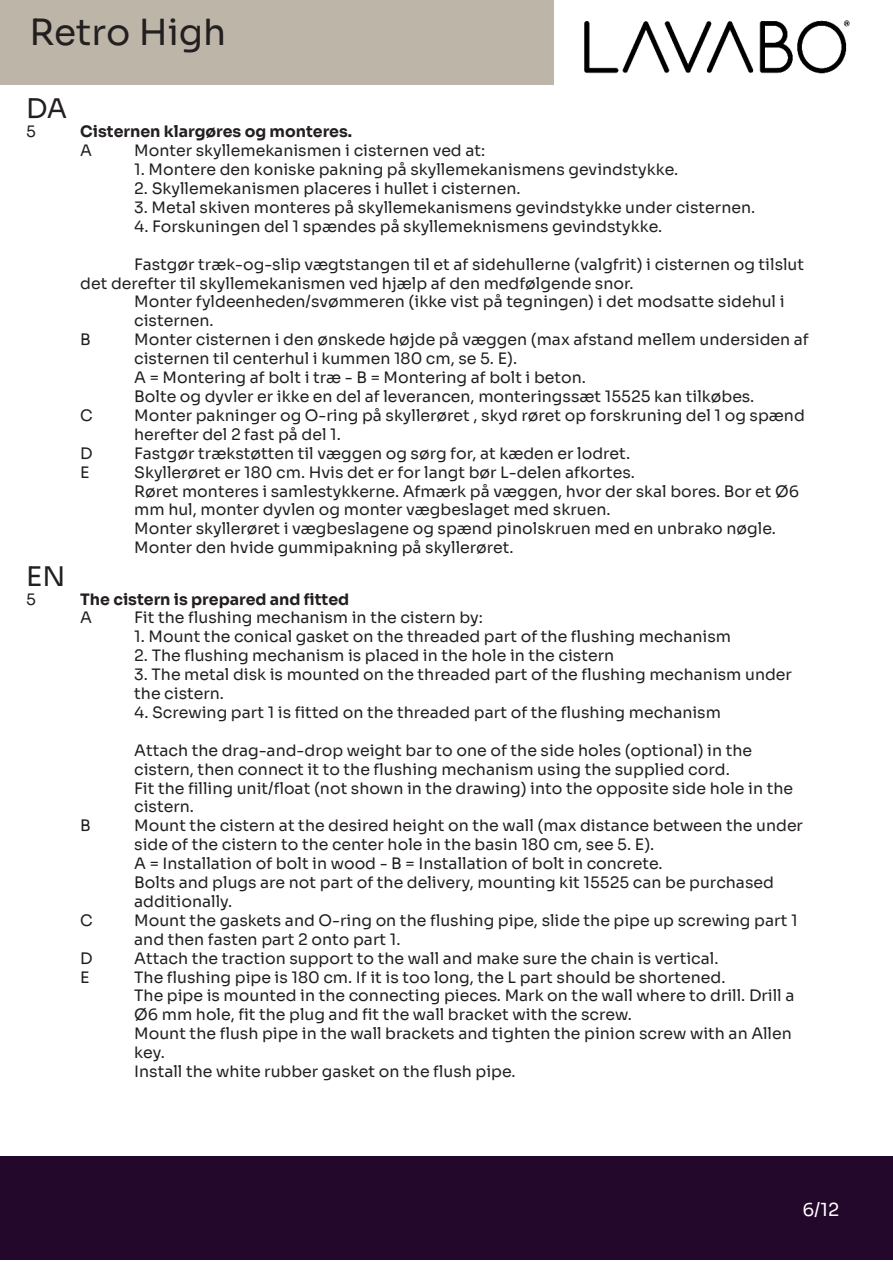
<style>
.page{position:relative;width:893px;height:1263px;background:#fff}
.page>*{position:absolute;margin:0;border:0;box-sizing:border-box;transform-origin:0 0}
.t1{font:36px "Sora";color:#231f20}
.t2{font:27px "Sora";color:#231f20}
.t3{font:18px "Sora";color:#fff}
.t4{font:15.75px/18.9px "Sora";color:#231f20}
.t5{font:700 15.75px "Sora";color:#231f20}
</style>
<div class="page">
<div style="left:0;top:0;width:554px;height:85px;background:#bdb5a7"></div>
<img style="left:584px;top:20px;width:266px;height:54px">
<div style="left:0;top:1156px;width:893px;height:104px;background:#24082b"></div>
<h1 class="t1" style="left:29px;top:15px;width:198px">Retro High</h1>
<h2 class="t2" style="left:26px;top:96px;width:43px">DA</h2>
<p class="t4" style="left:26px;top:123px;width:11px">5</p>
<p class="t5" style="left:80px;top:125px;width:273px">Cisternen klarg¯res og monteres.</p>
<p class="t4" style="left:80px;top:142px;width:13px">A</p>
<p class="t4" style="left:134px;top:142px;width:353px">Monter skyllemekanismen i cisternen ved at:</p>
<p class="t4" style="left:134px;top:161px;width:546px">1. Montere den koniske pakning pÂ skyllemekanismens gevindstykke.</p>
<p class="t4" style="left:134px;top:180px;width:388px">2. Skyllemekanismen placeres i hullet i cisternen.</p>
<p class="t4" style="left:134px;top:199px;width:622px">3. Metal skiven monteres pÂ skyllemekanismens gevindstykke under cisternen.</p>
<p class="t4" style="left:134px;top:218px;width:530px">4. Forskuningen del 1 spÊndes pÂ skyllemeknismens gevindstykke.</p>
<p class="t4" style="left:80px;top:256px;width:725px;text-indent:54px">Fastg¯r trÊk-og-slip vÊgtstangen til et af sidehullerne (valgfrit) i cisternen og tilslut det derefter til skyllemekanismen ved hjÊlp af den medf¯lgende snor.</p>
<p class="t4" style="left:134px;top:293px;width:652px">Monter fyldeenheden/sv¯mmeren (ikke vist pÂ tegningen) i det modsatte sidehul i cisternen.</p>
<p class="t4" style="left:80px;top:331px;width:12px">B</p>
<p class="t4" style="left:134px;top:331px;width:676px">Monter cisternen i den ¯nskede h¯jde pÂ vÊggen (max afstand mellem undersiden af cisternen til centerhul i kummen 180 cm, se 5. E).<br>A = Montering af bolt i trÊ - B = Montering af bolt i beton.<br>Bolte og dyvler er ikke en del af leverancen, monteringssÊt 15525 kan tilk¯bes.</p>
<p class="t4" style="left:80px;top:407px;width:14px">C</p>
<p class="t4" style="left:134px;top:407px;width:672px">Monter pakninger og O-ring pÂ skyller¯ret , skyd r¯ret op forskruning del 1 og spÊnd herefter del 2 fast pÂ del 1.</p>
<p class="t4" style="left:80px;top:445px;width:14px">D</p>
<p class="t4" style="left:134px;top:445px;width:497px">Fastg¯r trÊkst¯tten til vÊggen og s¯rg for, at kÊden er lodret.</p>
<p class="t4" style="left:80px;top:464px;width:11px">E</p>
<p class="t4" style="left:134px;top:464px;width:666px">Skyller¯ret er 180 cm. Hvis det er for langt b¯r L-delen afkortes.<br>R¯ret monteres i samlestykkerne. AfmÊrk pÂ vÊggen, hvor der skal bores. Bor et ÿ6 mm hul, monter dyvlen og monter vÊgbeslaget med skruen.<br>Monter skyller¯ret i vÊgbeslagene og spÊnd pinolskruen med en unbrako n¯gle.<br>Monter den hvide gummipakning pÂ skyller¯ret.</p>
<h2 class="t2" style="left:26px;top:563px;width:41px">EN</h2>
<p class="t4" style="left:26px;top:590px;width:11px">5</p>
<p class="t5" style="left:80px;top:586px;width:271px">The cistern is prepared and fitted</p>
<p class="t4" style="left:80px;top:607px;width:13px">A</p>
<p class="t4" style="left:134px;top:607px;width:350px">Fit the flushing mechanism in the cistern by:</p>
<p class="t4" style="left:134px;top:626px;width:598px">1. Mount the conical gasket on the threaded part of the flushing mechanism</p>
<p class="t4" style="left:134px;top:645px;width:481px">2. The flushing mechanism is placed in the hole in the cistern</p>
<p class="t4" style="left:134px;top:664px;width:659px">3. The metal disk is mounted on the threaded part of the flushing mechanism under the cistern.</p>
<p class="t4" style="left:134px;top:701px;width:588px">4. Screwing part 1 is fitted on the threaded part of the flushing mechanism</p>
<p class="t4" style="left:134px;top:742px;width:660px">Attach the drag-and-drop weight bar to one of the side holes (optional) in the cistern, then connect it to the flushing mechanism using the supplied cord.<br>Fit the filling unit/float (not shown in the drawing) into the opposite side hole in the cistern.</p>
<p class="t4" style="left:80px;top:817px;width:12px">B</p>
<p class="t4" style="left:134px;top:817px;width:670px">Mount the cistern at the desired height on the wall (max distance between the under side of the cistern to the center hole in the basin 180 cm, see 5. E).<br>A = Installation of bolt in wood - B = Installation of bolt in concrete.<br>Bolts and plugs are not part of the delivery, mounting kit 15525 can be purchased additionally.</p>
<p class="t4" style="left:80px;top:909px;width:14px">C</p>
<p class="t4" style="left:134px;top:909px;width:665px">Mount the gaskets and O-ring on the flushing pipe, slide the pipe up screwing part 1 and then fasten part 2 onto part 1.</p>
<p class="t4" style="left:80px;top:950px;width:14px">D</p>
<p class="t4" style="left:134px;top:950px;width:586px">Attach the traction support to the wall and make sure the chain is vertical.</p>
<p class="t4" style="left:80px;top:966px;width:11px">E</p>
<p class="t4" style="left:134px;top:966px;width:662px">The flushing pipe is 180 cm. If it is too long, the L part should be shortened.<br>The pipe is mounted in the connecting pieces. Mark on the wall where to drill. Drill a Ø6 mm hole, fit the plug and fit the wall bracket with the screw.<br>Mount the flush pipe in the wall brackets and tighten the pinion screw with an Allen key.<br>Install the white rubber gasket on the flush pipe.</p>
<p class="t3" style="left:802px;top:1201px;width:38px">6/12</p>
</div>
